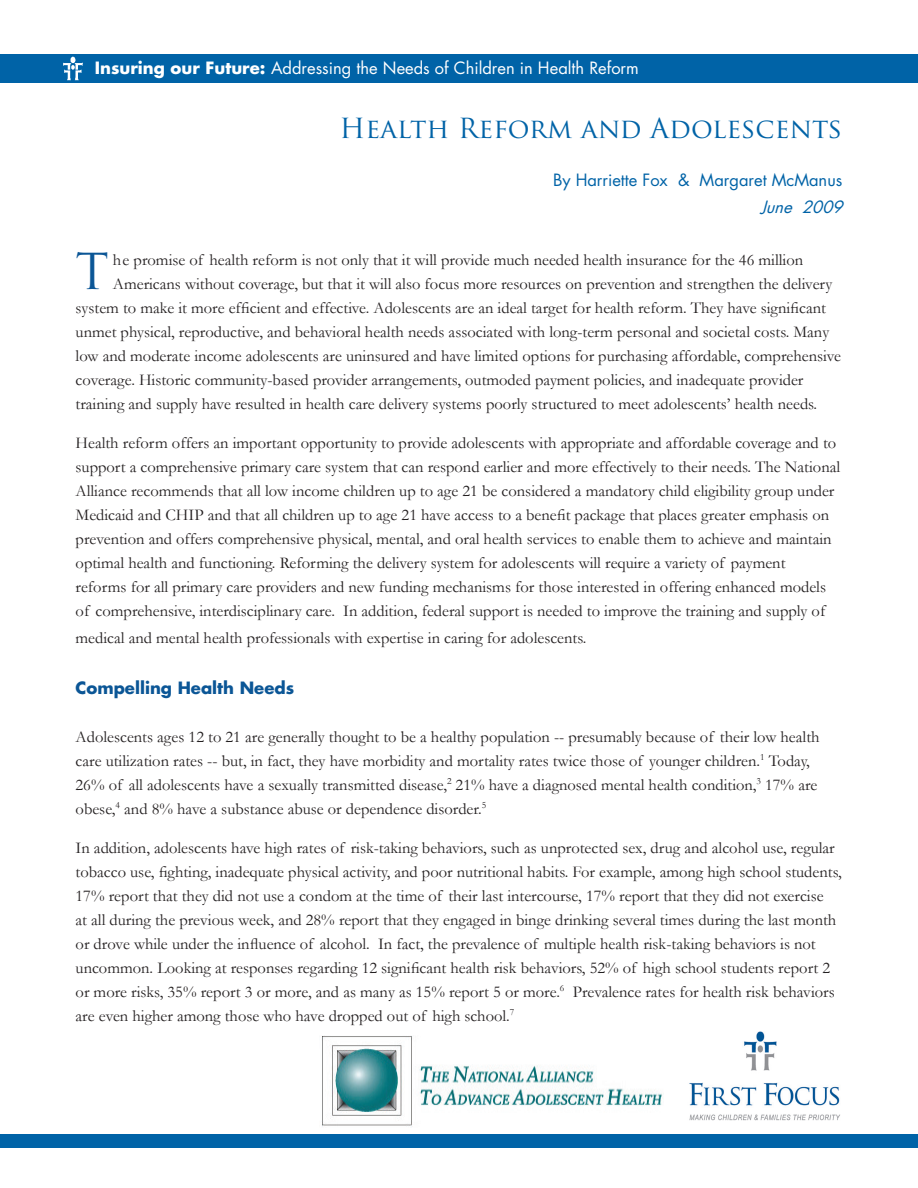
<style>
.page{position:relative;width:918px;height:1188px;background:#fff}
.page>*{position:absolute;margin:0;border:0;box-sizing:border-box;transform-origin:0 0}
.t1{font:48.3px "Trajan Pro";color:#0b5696}
.t2{font:27px "Trajan Pro";color:#0063a7}
.t3{font:16.5px/24px "Garamond";color:#231f20}
.t4{font:16.5px "Futura Std";color:#fff}
.t5{font:16.5px "Futura Std";color:#0063a7}
.t6{font:700 16.5px "Futura Std";color:#0b5696}
.t7{font:italic 16.5px "Futura Std";color:#0063a7}
.s1{font-weight:700}
</style>
<div class="page">
<div style="left:0;top:54px;width:918px;height:28px;background:#0063a7"></div>
<img style="left:63px;top:56px;width:20px;height:25px">
<div style="left:0;top:1134px;width:918px;height:13px;background:#0063a7"></div>
<img style="left:690px;top:1033px;width:149px;height:88px">
<img style="left:322px;top:1036px;width:341px;height:91px">
<p class="t4" style="left:95px;top:57px;width:546px"><span class="s1">Insuring our Future:</span> Addressing the Needs of Children in Health Reform</p>
<h2 class="t2" style="left:340px;top:111px;width:504px">Health Reform and Adolescents</h2>
<p class="t5" style="left:553px;top:170px;width:291px">By Harriette Fox &amp; Margaret McManus</p>
<p class="t7" style="left:761px;top:197px;width:89px">June 2009</p>
<h1 class="t1" style="left:76px;top:241px;width:35px">T</h1>
<p class="t3" style="left:113px;top:247px;width:692px">he promise of health reform is not only that it will provide much needed health insurance for the 46 million</p>
<p class="t3" style="left:113px;top:271px;width:721px">Americans without coverage, but that it will also focus more resources on prevention and strengthen the delivery</p>
<p class="t3" style="left:76px;top:295px;width:752px">system to make it more efficient and effective. Adolescents are an ideal target for health reform. They have significant</p>
<p class="t3" style="left:76px;top:319px;width:755px">unmet physical, reproductive, and behavioral health needs associated with long-term personal and societal costs. Many</p>
<p class="t3" style="left:76px;top:344px;width:767px">low and moderate income adolescents are uninsured and have limited options for purchasing affordable, comprehensive</p>
<p class="t3" style="left:76px;top:368px;width:729px">coverage. Historic community-based provider arrangements, outmoded payment policies, and inadequate provider</p>
<p class="t3" style="left:76px;top:392px;width:743px">training and supply have resulted in health care delivery systems poorly structured to meet adolescents’ health needs.</p>
<p class="t3" style="left:76px;top:431px;width:766px">Health reform offers an important opportunity to provide adolescents with appropriate and affordable coverage and to support a comprehensive primary care system that can respond earlier and more effectively to their needs. The National Alliance recommends that all low income children up to age 21 be considered a mandatory child eligibility group under Medicaid and CHIP and that all children up to age 21 have access to a benefit package that places greater emphasis on prevention and offers comprehensive physical, mental, and oral health services to enable them to achieve and maintain optimal health and functioning. Reforming the delivery system for adolescents will require a variety of payment reforms for all primary care providers and new funding mechanisms for those interested in offering enhanced models of comprehensive, interdisciplinary care. In addition, federal support is needed to improve the training and supply of</p>
<p class="t3" style="left:76px;top:626px;width:512px">medical and mental health professionals with expertise in caring for adolescents.</p>
<p class="t6" style="left:76px;top:677px;width:220px">Compelling Health Needs</p>
<p class="t3" style="left:76px;top:725px;width:745px">Adolescents ages 12 to 21 are generally thought to be a healthy population -- presumably because of their low health care utilization rates -- but, in fact, they have morbidity and mortality rates twice those of younger children.<sup>1</sup> Today, 26% of all adolescents have a sexually transmitted disease,<sup>2</sup> 21% have a diagnosed mental health condition,<sup>3</sup> 17% are obese,<sup>4</sup> and 8% have a substance abuse or dependence disorder.<sup>5</sup></p>
<p class="t3" style="left:76px;top:835px;width:768px">In addition, adolescents have high rates of risk-taking behaviors, such as unprotected sex, drug and alcohol use, regular tobacco use, fighting, inadequate physical activity, and poor nutritional habits. For example, among high school students, 17% report that they did not use a condom at the time of their last intercourse, 17% report that they did not exercise<br>at all during the previous week, and 28% report that they engaged in binge drinking several times during the last month or drove while under the influence of alcohol. In fact, the prevalence of multiple health risk-taking behaviors is not uncommon. Looking at responses regarding 12 significant health risk behaviors, 52% of high school students report 2 or more risks, 35% report 3 or more, and as many as 15% report 5 or more.<sup>6</sup> Prevalence rates for health risk behaviors are even higher among those who have dropped out of high school.<sup>7</sup></p>
</div>
